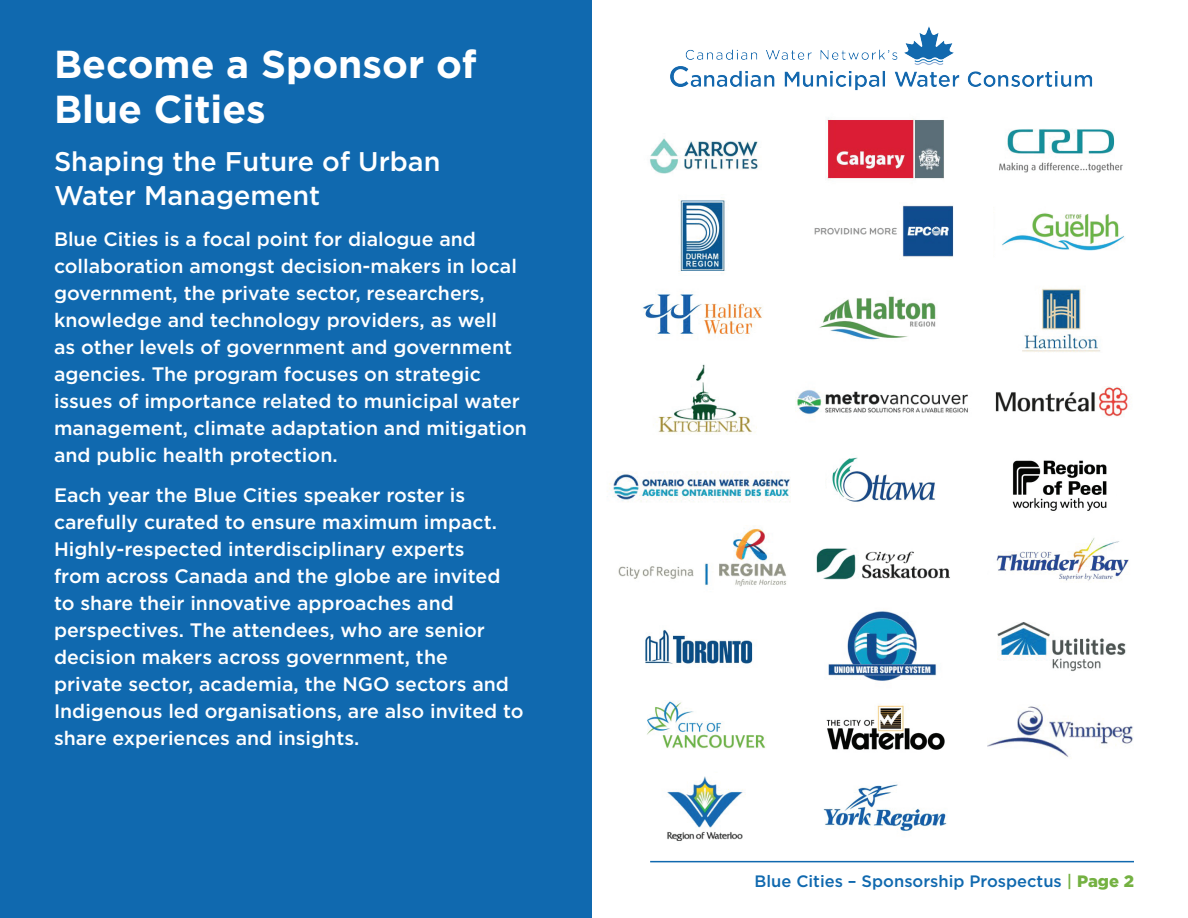
<style>
.page{position:relative;width:1188px;height:918px;background:#fff}
.page>*{position:absolute;margin:0;border:0;box-sizing:border-box;transform-origin:0 0}
.t1{font:700 39px/45px "Gotham";color:#fff}
.t2{font:500 27px/34.5px "Gotham";color:#fff}
.t3{font:500 19.5px/27px "Gotham";color:#fff}
.t4{font:500 16.5px "Gotham";color:#1069af}
.s1{color:#74b142}
.s2{font-weight:900;color:#74b142}
</style>
<div class="page">
<hr style="left:650px;top:861px;width:484px;height:1px;background:#1069af">
<div style="left:0;top:0;width:592px;height:918px;background:#1069af"></div>
<img style="left:670px;top:26px;width:423px;height:65px">
<img style="left:650px;top:138px;width:108px;height:36px">
<img style="left:827px;top:117px;width:117px;height:63px">
<img style="left:999px;top:129px;width:124px;height:44px">
<img style="left:678px;top:200px;width:48px;height:74px">
<img style="left:653px;top:364px;width:104px;height:71px">
<img style="left:642px;top:294px;width:121px;height:41px">
<img style="left:607px;top:471px;width:183px;height:31px">
<img style="left:618px;top:528px;width:168px;height:59px">
<img style="left:814px;top:205px;width:140px;height:52px">
<img style="left:795px;top:390px;width:173px;height:25px">
<img style="left:819px;top:296px;width:117px;height:44px">
<img style="left:832px;top:457px;width:103px;height:45px">
<img style="left:816px;top:548px;width:134px;height:32px">
<img style="left:1002px;top:212px;width:122px;height:39px">
<img style="left:995px;top:386px;width:133px;height:31px">
<img style="left:1022px;top:288px;width:78px;height:64px">
<img style="left:1012px;top:460px;width:95px;height:51px">
<img style="left:996px;top:538px;width:133px;height:43px">
<img style="left:645px;top:629px;width:108px;height:35px">
<img style="left:647px;top:701px;width:119px;height:48px">
<img style="left:667px;top:776px;width:79px;height:65px">
<img style="left:828px;top:611px;width:109px;height:70px">
<img style="left:826px;top:705px;width:119px;height:45px">
<img style="left:823px;top:784px;width:124px;height:47px">
<img style="left:987px;top:622px;width:146px;height:136px">
<h1 class="t1" style="left:54px;top:41px;width:424px">Become a Sponsor of<br>Blue Cities</h1>
<h2 class="t2" style="left:54px;top:143px;width:388px">Shaping the Future of Urban<br>Water Management</h2>
<p class="t3" style="left:54px;top:225px;width:475px">Blue Cities is a focal point for dialogue and collaboration amongst decision-makers in local government, the private sector, researchers, knowledge and technology providers, as well<br>as other levels of government and government agencies. The program focuses on strategic issues of importance related to municipal water management, climate adaptation and mitigation and public health protection.</p>
<p class="t3" style="left:54px;top:482px;width:471px">Each year the Blue Cities speaker roster is carefully curated to ensure maximum impact.<br>Highly-respected interdisciplinary experts<br>from across Canada and the globe are invited to share their innovative approaches and perspectives. The attendees, who are senior decision makers across government, the<br>private sector, academia, the NGO sectors and Indigenous led organisations, are also invited to share experiences and insights.</p>
<p class="t4" style="left:755px;top:870px;width:381px">Blue Cities – Sponsorship Prospectus <span class="s1">|</span> <span class="s2">Page 2</span></p>
</div>
